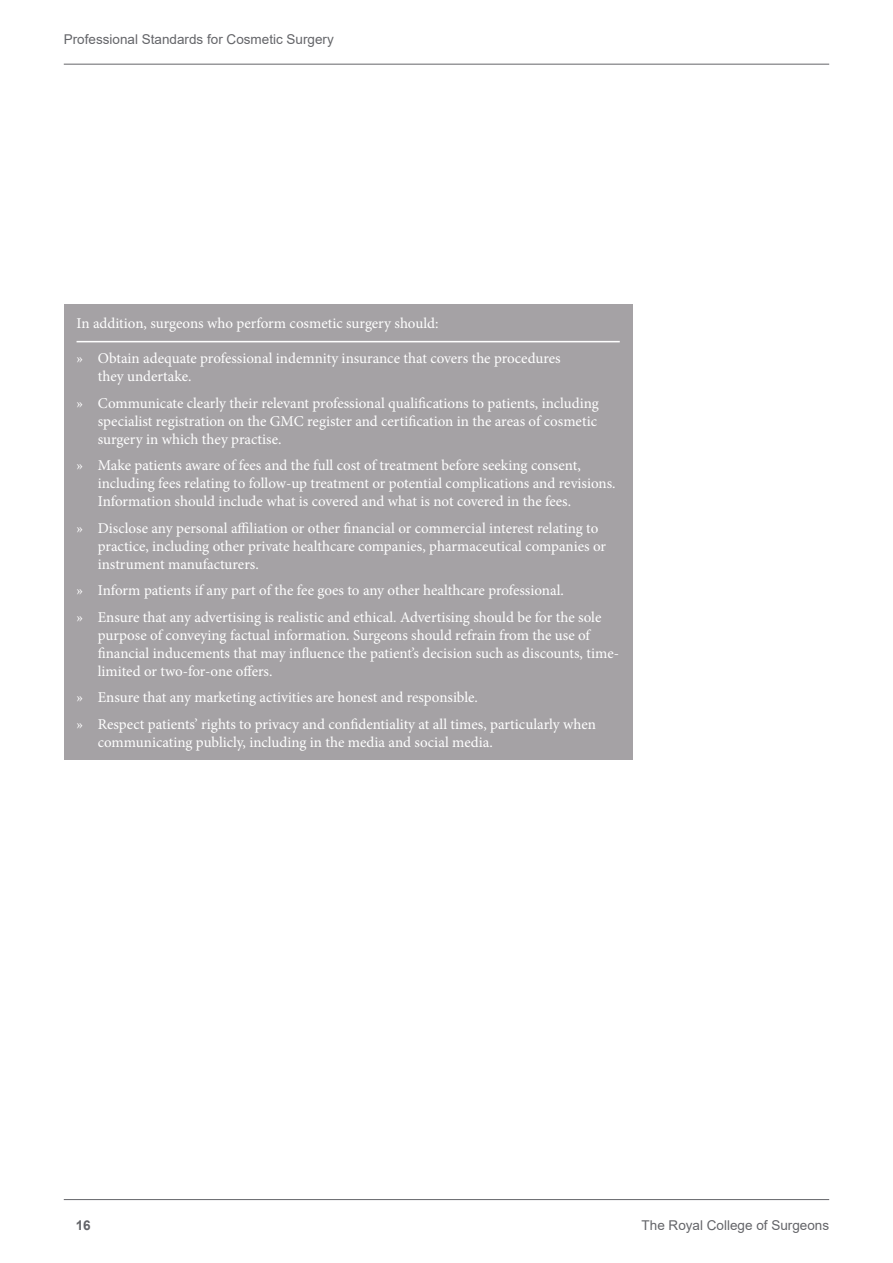
<style>
.page{position:relative;width:893px;height:1263px;background:#fff}
.page>*{position:absolute;margin:0;border:0;box-sizing:border-box;transform-origin:0 0}
.Inset_body_list{font:15px/18px "Minion Pro";color:#fff}
.Inset_box_title{font:15px "Minion Pro";color:#fff}
.t1{font:13.5px "Arial";color:#646569}
.t2{font:700 13.5px "Arial";color:#646569}
</style>
<div class="page">
<hr style="left:64px;top:64px;width:765px;height:1px;background:#646569">
<hr style="left:64px;top:1199px;width:765px;height:1px;background:#646569">
<div style="left:64px;top:304px;width:568px;height:455px;background:#a5a2a5"></div>
<hr style="left:77px;top:341px;width:543px;height:1px;background:#fff">
<p class="t1" style="left:64px;top:29px;width:272px">Professional Standards for Cosmetic Surgery</p>
<p class="Inset_box_title" style="left:77px;top:313px;width:364px">In addition, surgeons who perform cosmetic surgery should:</p>
<p class="Inset_body_list" style="left:98px;top:349px;width:464px;text-indent:-21px">» Obtain adequate professional indemnity insurance that covers the procedures they undertake.</p>
<p class="Inset_body_list" style="left:98px;top:394px;width:502px;text-align:justify;text-indent:-21px">» Communicate clearly their relevant professional qualifications to patients, including specialist registration on the GMC register and certification in the areas of cosmetic surgery in which they practise.</p>
<p class="Inset_body_list" style="left:98px;top:456px;width:519px;text-indent:-21px">» Make patients aware of fees and the full cost of treatment before seeking consent, including fees relating to follow-up treatment or potential complications and revisions.<br>Information should include what is covered and what is not covered in the fees.</p>
<p class="Inset_body_list" style="left:98px;top:519px;width:510px;text-indent:-21px">» Disclose any personal affiliation or other financial or commercial interest relating to practice, including other private healthcare companies, pharmaceutical companies or instrument manufacturers.</p>
<p class="Inset_body_list" style="left:77px;top:581px;width:489px">» Inform patients if any part of the fee goes to any other healthcare professional.</p>
<p class="Inset_body_list" style="left:98px;top:608px;width:523px;text-indent:-21px">» Ensure that any advertising is realistic and ethical. Advertising should be for the sole purpose of conveying factual information. Surgeons should refrain from the use of financial inducements that may influence the patient’s decision such as discounts, time&shy;limited or two-for-one offers.</p>
<p class="Inset_body_list" style="left:77px;top:688px;width:403px">» Ensure that any marketing activities are honest and responsible.</p>
<p class="Inset_body_list" style="left:98px;top:715px;width:500px;text-indent:-21px">» Respect patients’ rights to privacy and confidentiality at all times, particularly when communicating publicly, including in the media and social media.</p>
<p class="t2" style="left:76px;top:1216px;width:17px">16</p>
<p class="t1" style="left:642px;top:1216px;width:189px">The Royal College of Surgeons</p>
</div>
